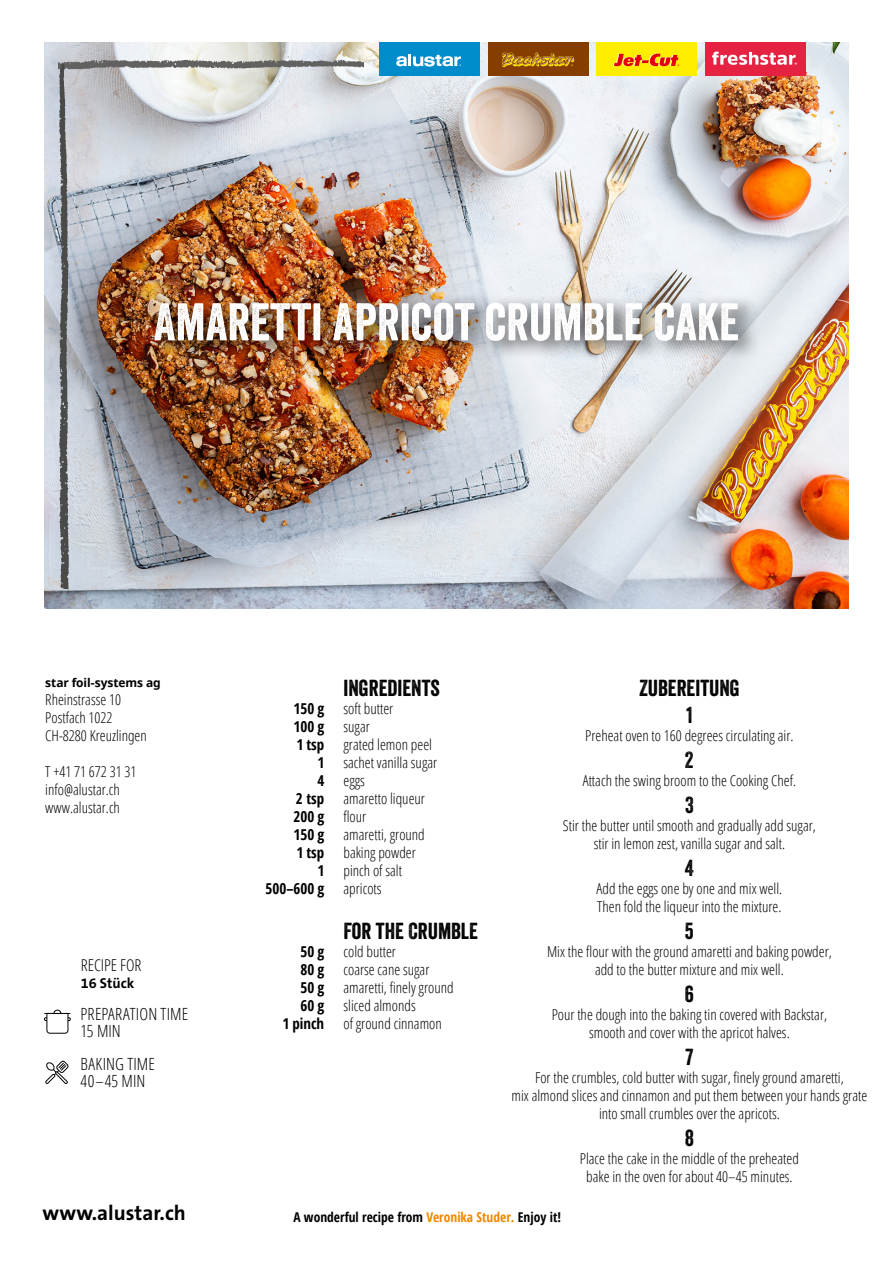
<style>
.page{position:relative;width:893px;height:1263px;background:#fff}
.page>*{position:absolute;margin:0;border:0;box-sizing:border-box;transform-origin:0 0}
.t1{font:51.3px "Veneer";color:#fff}
.t2{font:22.5px/27px "Veneer";color:#000;text-align:center}
.t3{font:700 21px "The Sans B W7";color:#000}
.t4{font:300 condensed 16.8px/16.8px "Open Sans";letter-spacing:.005em;color:#000}
.t5{font:300 condensed 16.35px "Open Sans";color:#000}
.t6{font:300 condensed 15px/18px "Open Sans";color:#000;text-align:center}
.t7{font:700 condensed 15px "Open Sans";color:#000}
.t8{font:700 14.4px "The Sans B W7";color:#000}
.t9{font:700 condensed 13.5px "Open Sans";color:#000}
.t10{font:700 12px "Open Sans";letter-spacing:-.01em;color:#000}
.s1{color:#f18700}
</style>
<div class="page">
<img style="left:45px;top:42px;width:803px;height:566px">
<div style="left:379px;top:42px;width:101px;height:34px;background:#008bcb"></div>
<svg style="left:396px;top:54px;width:65px;height:13px"></svg>
<div style="left:597px;top:42px;width:100px;height:34px;background:#ffed00"></div>
<svg style="left:613px;top:54px;width:66px;height:12px"></svg>
<div style="left:488px;top:42px;width:100px;height:34px;background:#863d00"></div>
<svg style="left:502px;top:52px;width:72px;height:15px"></svg>
<div style="left:705px;top:42px;width:100px;height:34px;background:#e62243"></div>
<svg style="left:712px;top:52px;width:85px;height:13px"></svg>
<div style="left:150px;top:294px;width:612px;height:67px;background:#000;opacity:.66"></div>
<div style="left:53px;top:1010px;width:8px;height:7px;border:1px solid #000;border-radius:50%"></div>
<svg style="left:44px;top:1012px;width:27px;height:22px"></svg>
<svg style="left:45px;top:1061px;width:23px;height:23px"></svg>
<img style="left:58px;top:47px;width:306px;height:73px">
<img style="left:44px;top:65px;width:56px;height:524px">
<h1 class="t1" style="left:154px;top:291px;width:587px">AMARETTI APRICOT CRUMBLE CAKE</h1>
<p class="t10" style="left:45px;top:675px;width:117px">star foil-systems ag</p>
<p class="t6" style="left:45px;top:690px;width:103px;text-align:left">Rheinstrasse 10<br>Postfach 1022<br>CH-8280 Kreuzlingen</p>
<p class="t6" style="left:45px;top:762px;width:93px;text-align:left">T +41 71 672 31 31 info@alustar.ch www.alustar.ch</p>
<p class="t5" style="left:81px;top:954px;width:62px">RECIPE FOR</p>
<p class="t8" style="left:81px;top:974px;width:55px">16 Stück</p>
<p class="t4" style="left:81px;top:1005px;width:109px">PREPARATION TIME<br>15 MIN</p>
<p class="t4" style="left:81px;top:1055px;width:76px">BAKING TIME<br>40–45 MIN</p>
<h3 class="t3" style="left:43px;top:1199px;width:145px">www.alustar.ch</h3>
<h2 class="t2" style="left:343px;top:674px;width:98px">INGREDIENTS</h2>
<p class="t7" style="left:294px;top:698px;width:32px">150 g</p>
<p class="t6" style="left:343px;top:699px;width:51px">soft butter</p>
<p class="t7" style="left:294px;top:716px;width:32px">100 g</p>
<p class="t6" style="left:343px;top:717px;width:28px">sugar</p>
<p class="t7" style="left:296px;top:734px;width:29px">1 tsp</p>
<p class="t6" style="left:343px;top:735px;width:90px">grated lemon peel</p>
<p class="t7" style="left:317px;top:752px;width:8px">1</p>
<p class="t6" style="left:343px;top:753px;width:95px">sachet vanilla sugar</p>
<p class="t7" style="left:317px;top:770px;width:8px">4</p>
<p class="t6" style="left:343px;top:771px;width:23px">eggs</p>
<p class="t7" style="left:296px;top:788px;width:30px">2 tsp</p>
<p class="t6" style="left:343px;top:789px;width:83px">amaretto liqueur</p>
<p class="t7" style="left:294px;top:806px;width:32px">200 g</p>
<p class="t6" style="left:343px;top:807px;width:24px">flour</p>
<p class="t7" style="left:294px;top:824px;width:32px">150 g</p>
<p class="t6" style="left:343px;top:825px;width:83px">amaretti, ground</p>
<p class="t7" style="left:296px;top:842px;width:29px">1 tsp</p>
<p class="t6" style="left:343px;top:843px;width:74px">baking powder</p>
<p class="t7" style="left:317px;top:860px;width:8px">1</p>
<p class="t6" style="left:343px;top:861px;width:60px">pinch of salt</p>
<p class="t7" style="left:266px;top:878px;width:60px">500–600 g</p>
<p class="t6" style="left:343px;top:879px;width:40px">apricots</p>
<h2 class="t2" style="left:343px;top:917px;width:136px">FOR THE CRUMBLE</h2>
<p class="t7" style="left:300px;top:941px;width:25px">50 g</p>
<p class="t6" style="left:343px;top:942px;width:54px">cold butter</p>
<p class="t7" style="left:300px;top:959px;width:25px">80 g</p>
<p class="t6" style="left:343px;top:960px;width:87px">coarse cane sugar</p>
<p class="t7" style="left:300px;top:977px;width:25px">50 g</p>
<p class="t6" style="left:343px;top:978px;width:112px">amaretti, finely ground</p>
<p class="t7" style="left:300px;top:995px;width:25px">60 g</p>
<p class="t6" style="left:343px;top:996px;width:74px">sliced almonds</p>
<p class="t7" style="left:282px;top:1013px;width:43px">1 pinch</p>
<p class="t6" style="left:343px;top:1014px;width:100px">of ground cinnamon</p>
<h2 class="t2" style="left:639px;top:674px;width:102px">ZUBEREITUNG<br>1</h2>
<p class="t6" style="left:585px;top:726px;width:210px">Preheat oven to 160 degrees circulating air.</p>
<h2 class="t2" style="left:685px;top:746px;width:10px">2</h2>
<p class="t6" style="left:583px;top:771px;width:215px">Attach the swing broom to the Cooking Chef.</p>
<h2 class="t2" style="left:685px;top:791px;width:10px">3</h2>
<p class="t6" style="left:563px;top:816px;width:255px">Stir the butter until smooth and gradually add sugar, stir in lemon zest, vanilla sugar and salt.</p>
<h2 class="t2" style="left:685px;top:854px;width:10px">4</h2>
<p class="t6" style="left:597px;top:879px;width:187px;text-align:left">Add the eggs one by one and mix well.<br>Then fold the liqueur into the mixture.</p>
<h2 class="t2" style="left:685px;top:917px;width:10px">5</h2>
<p class="t6" style="left:547px;top:942px;width:286px">Mix the flour with the ground amaretti and baking powder, add to the butter mixture and mix well.</p>
<h2 class="t2" style="left:685px;top:980px;width:11px">6</h2>
<p class="t6" style="left:552px;top:1005px;width:277px">Pour the dough into the baking tin covered with Backstar, smooth and cover with the apricot halves.</p>
<h2 class="t2" style="left:685px;top:1043px;width:9px">7</h2>
<p class="t6" style="left:512px;top:1068px;width:357px">For the crumbles, cold butter with sugar, finely ground amaretti,<br>mix almond slices and cinnamon and put them between your hands grate into small crumbles over the apricots.</p>
<h2 class="t2" style="left:685px;top:1124px;width:10px">8</h2>
<p class="t6" style="left:580px;top:1149px;width:220px">Place the cake in the middle of the preheated bake in the oven for about 40–45 minutes.</p>
<p class="t9" style="left:293px;top:1207px;width:269px">A wonderful recipe from <span class="s1">Veronika Studer.</span> Enjoy it!</p>
</div>
